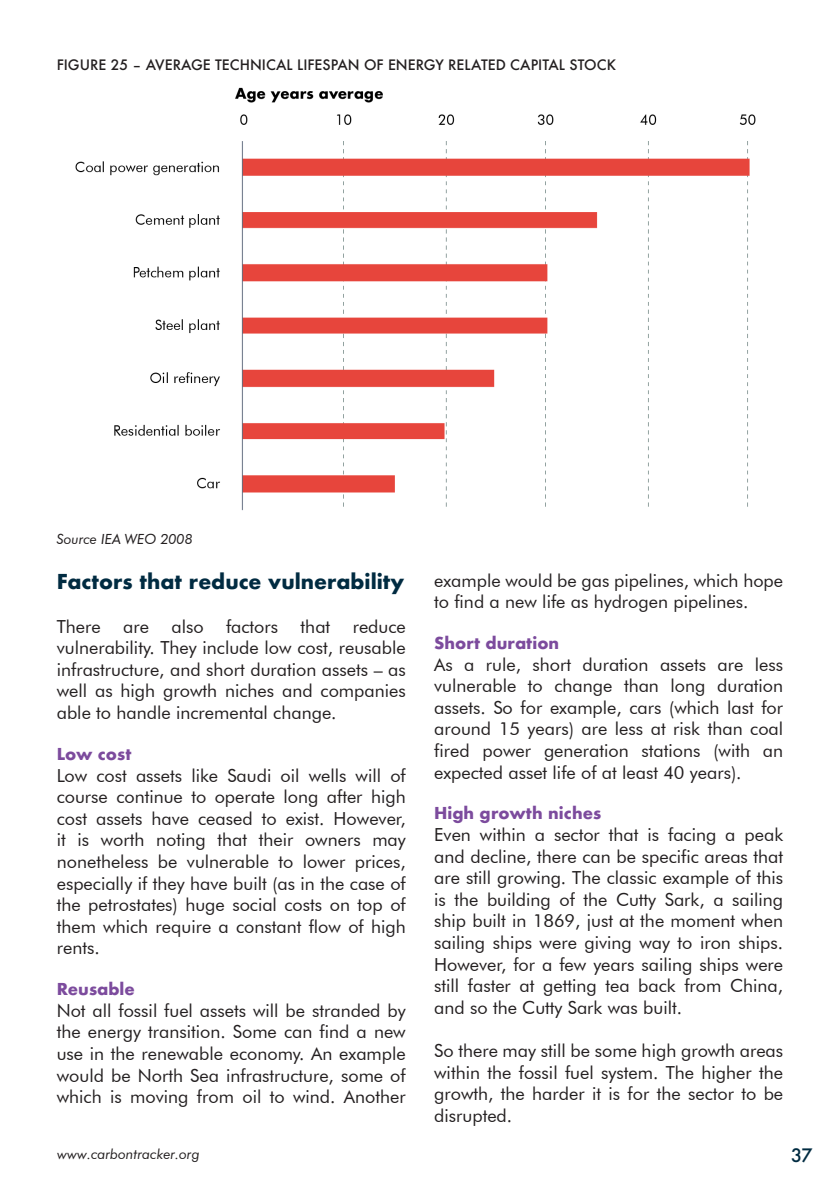
<style>
.page{position:relative;width:840px;height:1191px;background:#fff}
.page>*{position:absolute;margin:0;border:0;box-sizing:border-box;transform-origin:0 0}
.Subtitle_1{font:700 20px "Futura";color:#002b41}
.Body{font:18px/21.6px "Futura BT";color:#231f20;text-align:justify}
.t1{font:500 18px "Futura";color:#002b41}
.Subtitle_2{font:700 16px "Futura";color:#7c4b9d}
.t2{font:500 14px "Futura";color:#231f20}
.Footnote{font:italic 14px "Futura BT";color:#231f20}
</style>
<div class="page">
<img style="left:75px;top:87px;width:681px;height:424px">
<p class="t2" style="left:57px;top:55px;width:560px">FIGURE 25 – AVERAGE TECHNICAL LIFESPAN OF ENERGY RELATED CAPITAL STOCK</p>
<p class="Footnote" style="left:57px;top:530px;width:137px">Source IEA WEO 2008</p>
<p class="Subtitle_1" style="left:57px;top:567px;width:349px">Factors that reduce vulnerability</p>
<p class="Body" style="left:57px;top:615px;width:350px">There are also factors that reduce vulnerability. They include low cost, reusable infrastructure, and short duration assets – as well as high growth niches and companies able to handle incremental change.</p>
<p class="Subtitle_2" style="left:57px;top:742px;width:76px">Low cost</p>
<p class="Body" style="left:57px;top:764px;width:350px">Low cost assets like Saudi oil wells will of course continue to operate long after high cost assets have ceased to exist. However, it is worth noting that their owners may nonetheless be vulnerable to lower prices, especially if they have built (as in the case of the petrostates) huge social costs on top of them which require a constant flow of high rents.</p>
<p class="Subtitle_2" style="left:57px;top:977px;width:80px">Reusable</p>
<p class="Body" style="left:57px;top:999px;width:350px">Not all fossil fuel assets will be stranded by the energy transition. Some can find a new use in the renewable economy. An example would be North Sea infrastructure, some of which is moving from oil to wind. Another</p>
<p class="Body" style="left:434px;top:569px;width:350px">example would be gas pipelines, which hope to find a new life as hydrogen pipelines.</p>
<p class="Subtitle_2" style="left:434px;top:631px;width:126px">Short duration</p>
<p class="Body" style="left:434px;top:653px;width:350px">As a rule, short duration assets are less vulnerable to change than long duration assets. So for example, cars (which last for around 15 years) are less at risk than coal fired power generation stations (with an expected asset life of at least 40 years).</p>
<p class="Subtitle_2" style="left:434px;top:802px;width:168px">High growth niches</p>
<p class="Body" style="left:434px;top:823px;width:350px">Even within a sector that is facing a peak and decline, there can be specific areas that are still growing. The classic example of this is the building of the Cutty Sark, a sailing ship built in 1869, just at the moment when sailing ships were giving way to iron ships.<br>However, for a few years sailing ships were still faster at getting tea back from China, and so the Cutty Sark was built.</p>
<p class="Body" style="left:434px;top:1039px;width:350px">So there may still be some high growth areas within the fossil fuel system. The higher the growth, the harder it is for the sector to be disrupted.</p>
<p class="Footnote" style="left:57px;top:1145px;width:144px">www.carbontracker.org</p>
<p class="t1" style="left:790px;top:1142px;width:23px">37</p>
</div>
